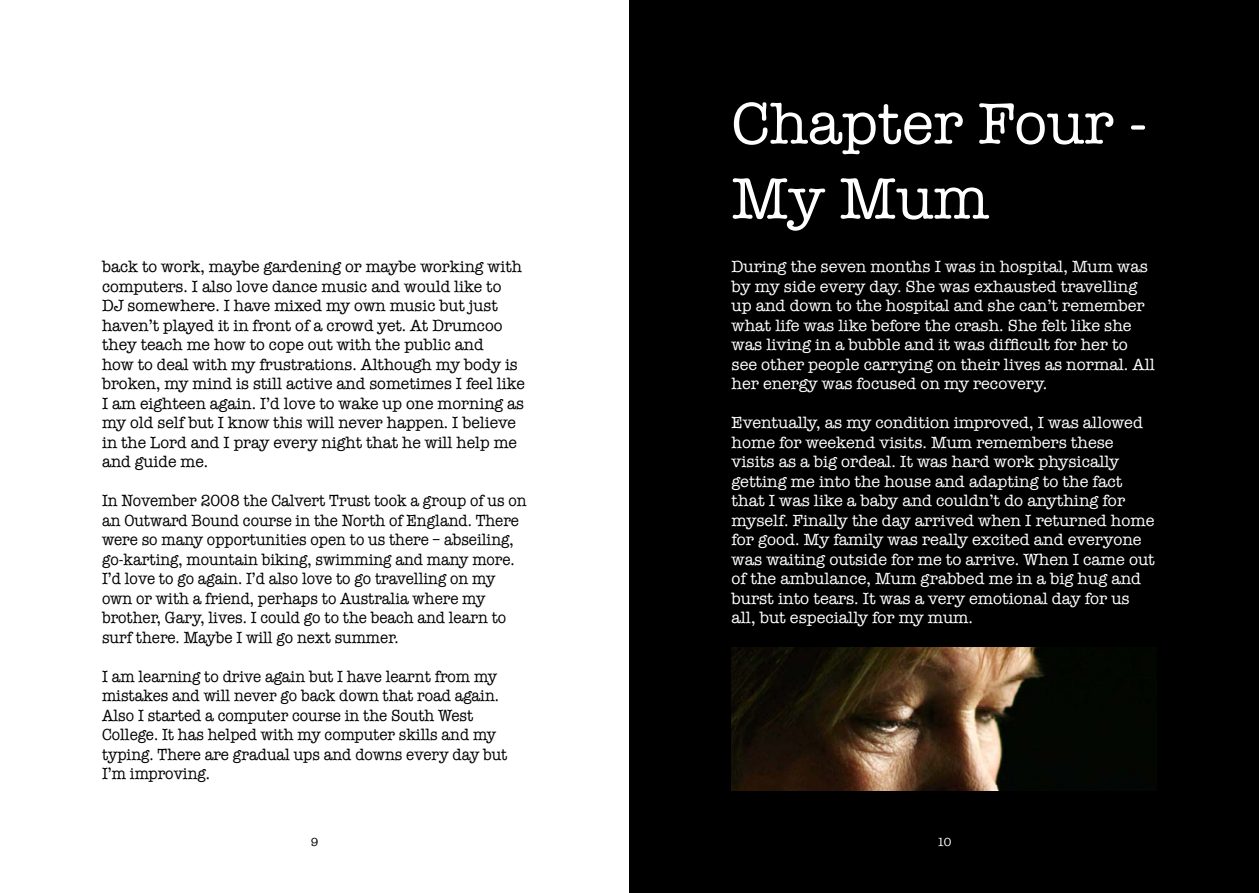
<style>
.page{position:relative;width:1259px;height:893px;background:#fff}
.page>*{position:absolute;margin:0;border:0;box-sizing:border-box;transform-origin:0 0}
.t1{font:60px/75px "American Typewriter";color:#fff}
.t2{font:16.5px/19.5px "American Typewriter";color:#fff}
.t3{font:16.5px/19.5px "American Typewriter";color:#000;scale:.93 1}
.t4{font:16.5px/19.5px "American Typewriter";color:#000}
.t5{font:12px "American Typewriter";color:#fff}
.t6{font:12px "American Typewriter";color:#000}
</style>
<div class="page">
<div style="left:629px;top:0;width:630px;height:893px;background:#000"></div>
<img style="left:731px;top:648px;width:314px;height:143px">
<p class="t4" style="left:102px;top:257px;width:424px">back to work, maybe gardening or maybe working with computers. I also love dance music and would like to DJ somewhere. I have mixed my own music but just haven’t played it in front of a crowd yet. At Drumcoo they teach me how to cope out with the public and<br>how to deal with my frustrations. Although my body is broken, my mind is still active and sometimes I feel like I am eighteen again. I’d love to wake up one morning as my old self but I know this will never happen. I believe in the Lord and I pray every night that he will help me and guide me.</p>
<p class="t3" style="left:102px;top:491px;width:458px">In November 2008 the Calvert Trust took a group of us on an Outward Bound course in the North of England. There were so many opportunities open to us there – abseiling, go-karting, mountain biking, swimming and many more.<br>I’d love to go again. I’d also love to go travelling on my own or with a friend, perhaps to Australia where my brother, Gary, lives. I could go to the beach and learn to surf there. Maybe I will go next summer.</p>
<p class="t3" style="left:102px;top:667px;width:437px">I am learning to drive again but I have learnt from my mistakes and will never go back down that road again.<br>Also I started a computer course in the South West College. It has helped with my computer skills and my typing. There are gradual ups and downs every day but I’m improving.</p>
<h1 class="t1" style="left:731px;top:86px;width:417px">Chapter Four -<br>My Mum</h1>
<p class="t2" style="left:731px;top:257px;width:425px">During the seven months I was in hospital, Mum was by my side every day. She was exhausted travelling up and down to the hospital and she can’t remember what life was like before the crash. She felt like she was living in a bubble and it was difficult for her to see other people carrying on their lives as normal. All her energy was focused on my recovery.</p>
<p class="t2" style="left:731px;top:413px;width:425px">Eventually, as my condition improved, I was allowed home for weekend visits. Mum remembers these visits as a big ordeal. It was hard work physically getting me into the house and adapting to the fact that I was like a baby and couldn’t do anything for myself. Finally the day arrived when I returned home for good. My family was really excited and everyone was waiting outside for me to arrive. When I came out of the ambulance, Mum grabbed me in a big hug and burst into tears. It was a very emotional day for us all, but especially for my mum.</p>
<p class="t6" style="left:311px;top:835px;width:9px">9</p>
<p class="t5" style="left:937px;top:835px;width:16px">10</p>
</div>
